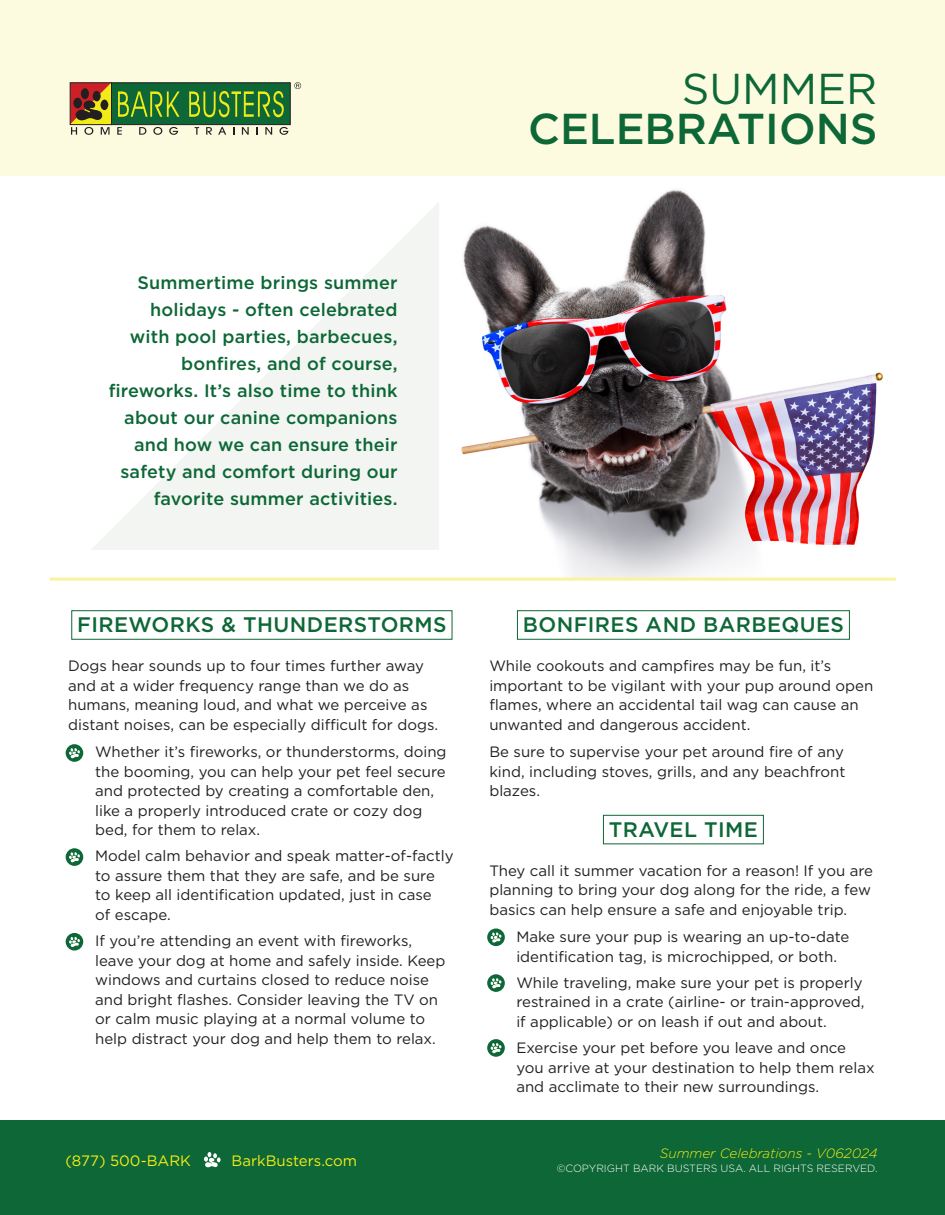
<style>
.page{position:relative;width:945px;height:1215px;background:#fff}
.page>*{position:absolute;margin:0;border:0;box-sizing:border-box;transform-origin:0 0}
.t1{font:500 43.2px "Gotham";color:#0d6736}
.t2{font:43.2px "Gotham";color:#0d6736}
.t3{font:500 21px "Gotham";letter-spacing:.02em;color:#0d6736}
.t4{font:500 18px/27px "Gotham";letter-spacing:.01em;color:#0d6736;text-align:right}
.t5{font:15px/19.5px "Gotham";color:#231f20}
.t6{font:15px "Gotham";color:#f4ec17}
.t7{font:italic 300 13.5px "Gotham";color:#f4ec17}
.t8{font:300 10.5px "Gotham";color:#fff}
.s1{font-size:21px;color:#0d6736}
</style>
<div class="page">
<div style="left:0;top:1120px;width:945px;height:95px;background:#0d6736"></div>
<svg style="left:204px;top:1152px;width:17px;height:15px"></svg>
<img style="left:355px;top:190px;width:541px;height:388px">
<svg style="left:91px;top:201px;width:348px;height:349px"></svg>
<div style="left:0;top:0;width:945px;height:176px;background:#fcfbe0"></div>
<div style="left:111px;top:82px;width:180px;height:43px;background:#0d6736;border:1px solid #231f20"></div>
<div style="left:70px;top:82px;width:42px;height:43px;border:1px solid #231f20"></div>
<svg style="left:118px;top:91px;width:62px;height:26px"></svg>
<svg style="left:189px;top:91px;width:95px;height:26px"></svg>
<svg style="left:70px;top:83px;width:41px;height:52px;background:#a1713c"></svg>
<svg style="left:117px;top:127px;width:5px;height:8px"></svg>
<svg style="left:139px;top:127px;width:7px;height:8px"></svg>
<svg style="left:153px;top:127px;width:9px;height:8px"></svg>
<svg style="left:169px;top:127px;width:9px;height:8px"></svg>
<svg style="left:195px;top:127px;width:4px;height:8px"></svg>
<svg style="left:206px;top:127px;width:6px;height:8px"></svg>
<svg style="left:218px;top:127px;width:8px;height:8px"></svg>
<svg style="left:242px;top:127px;width:7px;height:8px"></svg>
<svg style="left:256px;top:127px;width:2px;height:8px"></svg>
<svg style="left:265px;top:127px;width:7px;height:8px"></svg>
<svg style="left:280px;top:127px;width:8px;height:8px"></svg>
<svg style="left:294px;top:82px;width:7px;height:7px"></svg>
<div style="left:71px;top:610px;width:381px;height:30px;border:1px solid #0d6736"></div>
<div style="left:517px;top:610px;width:333px;height:30px;border:1px solid #0d6736"></div>
<div style="left:603px;top:815px;width:161px;height:29px;border:1px solid #0d6736"></div>
<div style="left:66px;top:744px;width:17px;height:18px;background:#0d6736;border-radius:50%"></div>
<svg style="left:69px;top:748px;width:11px;height:10px"></svg>
<div style="left:66px;top:848px;width:17px;height:18px;background:#0d6736;border-radius:50%"></div>
<svg style="left:69px;top:852px;width:11px;height:11px"></svg>
<div style="left:66px;top:933px;width:17px;height:18px;background:#0d6736;border-radius:50%"></div>
<svg style="left:69px;top:937px;width:11px;height:10px"></svg>
<div style="left:487px;top:929px;width:18px;height:17px;background:#0d6736;border-radius:50%"></div>
<svg style="left:490px;top:932px;width:12px;height:11px"></svg>
<svg style="left:487px;top:974px;width:18px;height:18px"></svg>
<svg style="left:490px;top:978px;width:12px;height:11px"></svg>
<svg style="left:487px;top:1039px;width:18px;height:18px"></svg>
<svg style="left:490px;top:1043px;width:12px;height:10px"></svg>
<hr style="left:50px;top:578px;width:846px;height:3px;background:#f8f49c">
<h1 class="t2" style="left:682px;top:61px;width:197px">SUMMER</h1>
<h1 class="t1" style="left:528px;top:101px;width:351px">CELEBRATIONS</h1>
<p class="t4" style="left:109px;top:269px;width:290px">Summertime brings summer holidays - often celebrated with pool parties, barbecues, bonfires, and of course, fireworks. It’s also time to think about our canine companions and how we can ensure their safety and comfort during our favorite summer activities.</p>
<h2 class="t3" style="left:77px;top:611px;width:371px">FIREWORKS &amp; THUNDERSTORMS</h2>
<p class="t5" style="left:68px;top:656px;width:372px">Dogs hear sounds up to four times further away and at a wider frequency range than we do as humans, meaning loud, and what we perceive as distant noises, can be especially difficult for dogs.</p>
<p class="t5" style="left:95px;top:742px;width:353px;text-indent:-27px"><span class="s1">•</span> Whether it’s fireworks, or thunderstorms, doing the booming, you can help your pet feel secure and protected by creating a comfortable den, like a properly introduced crate or cozy dog bed, for them to relax.</p>
<p class="t5" style="left:95px;top:846px;width:360px;text-indent:-27px"><span class="s1">•</span> Model calm behavior and speak matter-of-factly to assure them that they are safe, and be sure to keep all identification updated, just in case<br>of escape.</p>
<p class="t5" style="left:95px;top:931px;width:352px;text-indent:-27px"><span class="s1">•</span> If you’re attending an event with fireworks, leave your dog at home and safely inside. Keep windows and curtains closed to reduce noise and bright flashes. Consider leaving the TV on or calm music playing at a normal volume to help distract your dog and help them to relax.</p>
<p class="t6" style="left:65px;top:1151px;width:127px">(877) 500-BARK</p>
<p class="t6" style="left:232px;top:1151px;width:127px">BarkBusters.com</p>
<h2 class="t3" style="left:523px;top:611px;width:323px">BONFIRES AND BARBEQUES</h2>
<p class="t5" style="left:489px;top:656px;width:385px">While cookouts and campfires may be fun, it’s important to be vigilant with your pup around open flames, where an accidental tail wag can cause an unwanted and dangerous accident.</p>
<p class="t5" style="left:489px;top:742px;width:358px;text-align:justify">Be sure to supervise your pet around fire of any kind, including stoves, grills, and any beachfront blazes.</p>
<h2 class="t3" style="left:609px;top:815px;width:151px">TRAVEL TIME</h2>
<p class="t5" style="left:489px;top:860px;width:385px">They call it summer vacation for a reason! If you are planning to bring your dog along for the ride, a few basics can help ensure a safe and enjoyable trip.</p>
<p class="t5" style="left:516px;top:927px;width:335px;text-indent:-27px"><span class="s1">•</span> Make sure your pup is wearing an up-to-date identification tag, is microchipped, or both.</p>
<p class="t5" style="left:516px;top:973px;width:350px;text-indent:-27px"><span class="s1">•</span> While traveling, make sure your pet is properly restrained in a crate (airline- or train-approved, if applicable) or on leash if out and about.</p>
<p class="t5" style="left:516px;top:1038px;width:360px;text-indent:-27px"><span class="s1">•</span> Exercise your pet before you leave and once you arrive at your destination to help them relax and acclimate to their new surroundings.</p>
<p class="t7" style="left:660px;top:1145px;width:219px">Summer Celebrations - V062024</p>
<p class="t8" style="left:557px;top:1161px;width:322px">©COPYRIGHT BARK BUSTERS USA. ALL RIGHTS RESERVED.</p>
</div>
